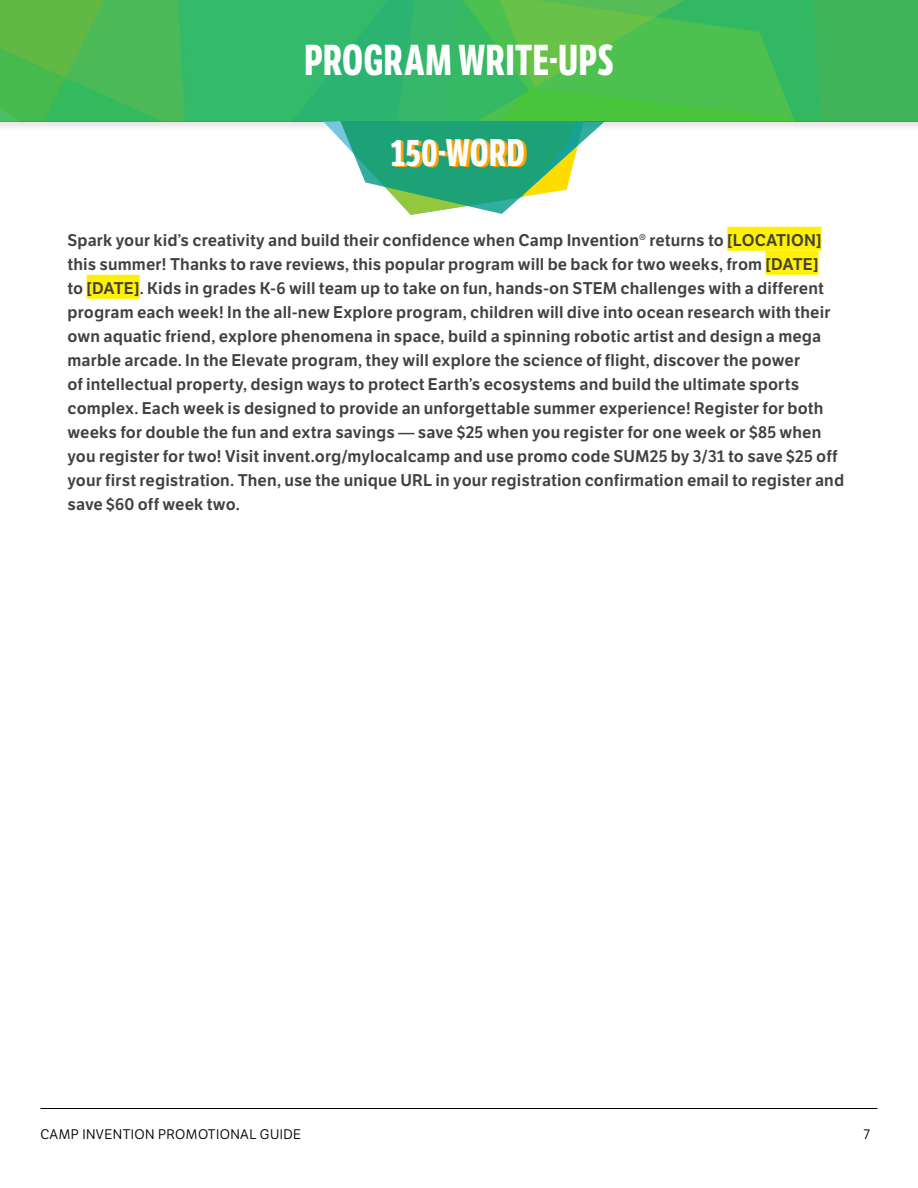
<style>
.page{position:relative;width:918px;height:1188px;background:#fff}
.page>*{position:absolute;margin:0;border:0;box-sizing:border-box;transform-origin:0 0}
.t1{font:700 42px "LFT Etica Compressed";letter-spacing:.015em;color:#fff}
.t2{font:700 37.5px "LFT Etica Compressed";letter-spacing:.015em;color:#ffa200}
.t3{font:16.5px/24px "LFT Etica SB";letter-spacing:.005em;color:#414042}
.t4{font:13.5px "LFT Etica";letter-spacing:.03em;color:#000}
</style>
<div class="page">
<hr style="left:40px;top:1108px;width:838px;height:1px;background:#000">
<div style="left:727px;top:227px;width:95px;height:24px;background:#fff200"></div>
<div style="left:766px;top:251px;width:53px;height:24px;background:#fff200"></div>
<div style="left:87px;top:275px;width:53px;height:24px;background:#fff200"></div>
<div style="left:0;top:0;width:918px;height:132px;background:#000;opacity:.1"></div>
<img style="left:0;top:0;width:918px;height:121px">
<svg style="left:310px;top:122px;width:303px;height:93px"></svg>
<h1 class="t1" style="left:304px;top:35px;width:311px">PROGRAM WRITE-UPS</h1>
<h2 class="t2" style="left:393px;top:132px;width:136px">150-WORD</h2>
<p class="t3" style="left:68px;top:229px;width:778px">Spark your kid’s creativity and build their confidence when Camp Invention® returns to [LOCATION] this summer! Thanks to rave reviews, this popular program will be back for two weeks, from [DATE]<br>to [DATE]. Kids in grades K-6 will team up to take on fun, hands-on STEM challenges with a different program each week! In the all-new Explore program, children will dive into ocean research with their own aquatic friend, explore phenomena in space, build a spinning robotic artist and design a mega marble arcade. In the Elevate program, they will explore the science of flight, discover the power<br>of intellectual property, design ways to protect Earth’s ecosystems and build the ultimate sports complex. Each week is designed to provide an unforgettable summer experience! Register for both weeks for double the fun and extra savings — save $25 when you register for one week or $85 when you register for two! Visit invent.org/mylocalcamp and use promo code SUM25 by 3/31 to save $25 off your first registration. Then, use the unique URL in your registration confirmation email to register and save $60 off week two.</p>
<p class="t4" style="left:40px;top:1126px;width:262px">CAMP INVENTION PROMOTIONAL GUIDE</p>
<p class="t4" style="left:864px;top:1126px;width:8px">7</p>
</div>
